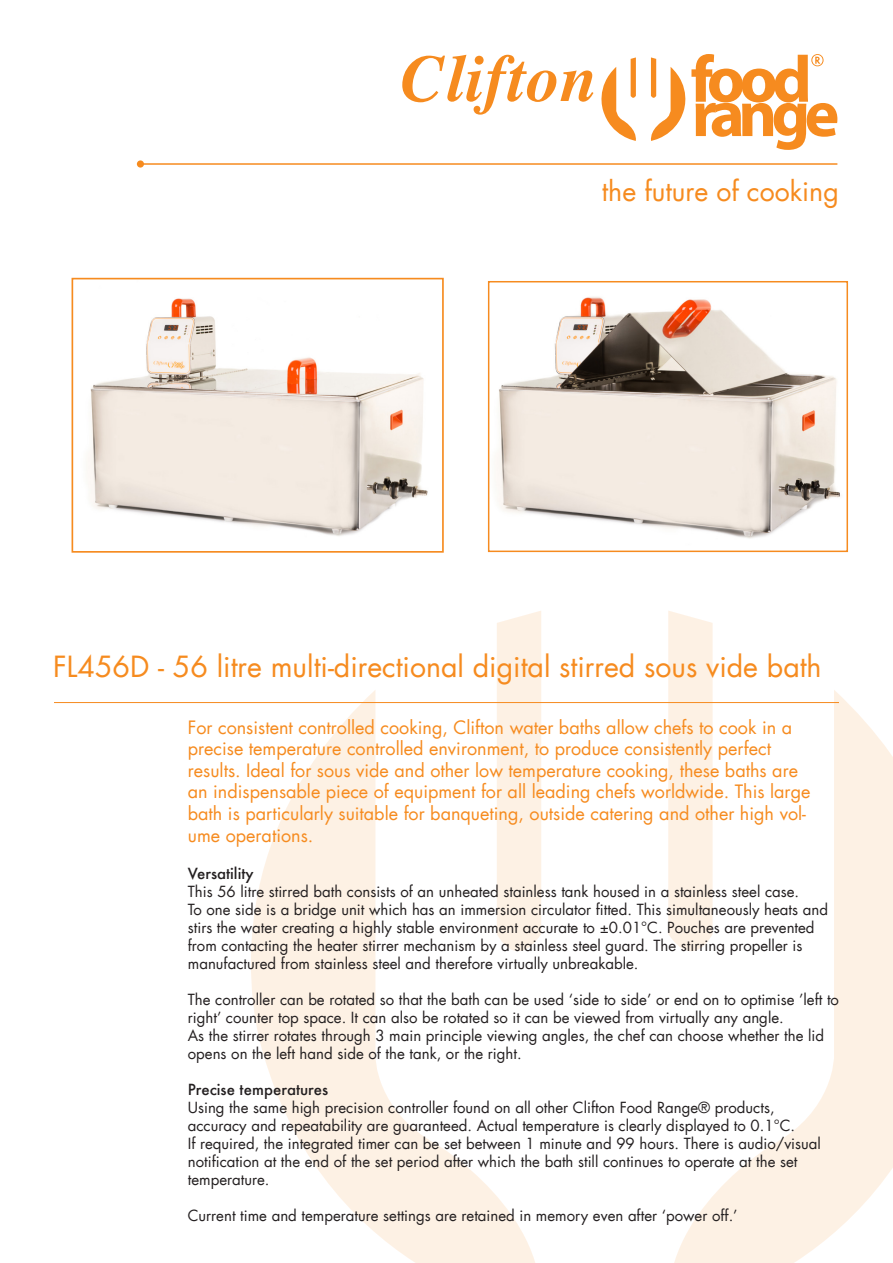
<style>
.page{position:relative;width:893px;height:1263px;background:#fff}
.page>*{position:absolute;margin:0;border:0;box-sizing:border-box;transform-origin:0 0}
.t1{font:28.5px "Futura LT";color:#f68b1f}
.t2{font:26.7px "Futura LT";color:#f68b1f}
.t3{font:18px/21.6px "Futura LT";color:#f68b1f}
.t4{font:15px/18px "Futura LT";color:#231f20}
.t5{font:500 15px "Futura";color:#231f20}
</style>
<div class="page">
<svg style="left:658px;top:690px;width:235px;height:573px"></svg>
<svg style="left:251px;top:690px;width:300px;height:573px"></svg>
<svg style="left:497px;top:611px;width:44px;height:362px;background:#fdf2e6"></svg>
<svg style="left:668px;top:611px;width:45px;height:362px;background:#fdf2e6"></svg>
<svg style="left:402px;top:55px;width:234px;height:86px"></svg>
<svg style="left:650px;top:54px;width:187px;height:96px"></svg>
<hr style="left:140px;top:163px;width:697px;height:2px;background:#f68b1f">
<div style="left:137px;top:160px;width:7px;height:8px;background:#f68b1f;border-radius:50%"></div>
<hr style="left:54px;top:702px;width:785px;height:1px;background:#f68b1f">
<img style="left:497px;top:297px;width:343px;height:242px">
<div style="left:488px;top:281px;width:360px;height:271px;border:2px solid #f68b1f"></div>
<img style="left:88px;top:298px;width:340px;height:238px">
<div style="left:72px;top:278px;width:372px;height:275px;border:2px solid #f68b1f"></div>
<p class="t2" style="left:602px;top:174px;width:239px">the future of cooking</p>
<p class="t1" style="left:53px;top:648px;width:770px">FL456D - 56 litre multi-directional digital stirred sous vide bath</p>
<p class="t3" style="left:188px;top:716px;width:606px">For consistent controlled cooking, Clifton water baths allow chefs to cook in a</p>
<p class="t3" style="left:188px;top:738px;width:585px">precise temperature controlled environment, to produce consistently perfect</p>
<p class="t3" style="left:188px;top:759px;width:612px">results. Ideal for sous vide and other low temperature cooking, these baths are</p>
<p class="t3" style="left:188px;top:781px;width:624px">an indispensable piece of equipment for all leading chefs worldwide. This large bath is particularly suitable for banqueting, outside catering and other high vol&shy;ume operations.</p>
<p class="t5" style="left:188px;top:863px;width:67px">Versatility</p>
<p class="t4" style="left:188px;top:882px;width:613px">This 56 litre stirred bath consists of an unheated stainless tank housed in a stainless steel case.</p>
<p class="t4" style="left:188px;top:900px;width:642px">To one side is a bridge unit which has an immersion circulator fitted. This simultaneously heats and stirs the water creating a highly stable environment accurate to ±0.01°C. Pouches are prevented from contacting the heater stirrer mechanism by a stainless steel guard. The stirring propeller is manufactured from stainless steel and therefore virtually unbreakable.</p>
<p class="t4" style="left:188px;top:990px;width:653px">The controller can be rotated so that the bath can be used ‘side to side’ or end on to optimise ’left to right’ counter top space. It can also be rotated so it can be viewed from virtually any angle.</p>
<p class="t4" style="left:188px;top:1026px;width:638px">As the stirrer rotates through 3 main principle viewing angles, the chef can choose whether the lid opens on the left hand side of the tank, or the right.</p>
<p class="t5" style="left:188px;top:1079px;width:142px">Precise temperatures</p>
<p class="t4" style="left:188px;top:1098px;width:588px">Using the same high precision controller found on all other Clifton Food Range® products,</p>
<p class="t4" style="left:188px;top:1116px;width:609px">accuracy and repeatability are guaranteed. Actual temperature is clearly displayed to 0.1°C.</p>
<p class="t4" style="left:188px;top:1134px;width:635px">If required, the integrated timer can be set between 1 minute and 99 hours. There is audio/visual notification at the end of the set period after which the bath still continues to operate at the set</p>
<p class="t4" style="left:188px;top:1170px;width:83px">temperature.</p>
<p class="t4" style="left:188px;top:1206px;width:551px">Current time and temperature settings are retained in memory even after ‘power off.’</p>
</div>
